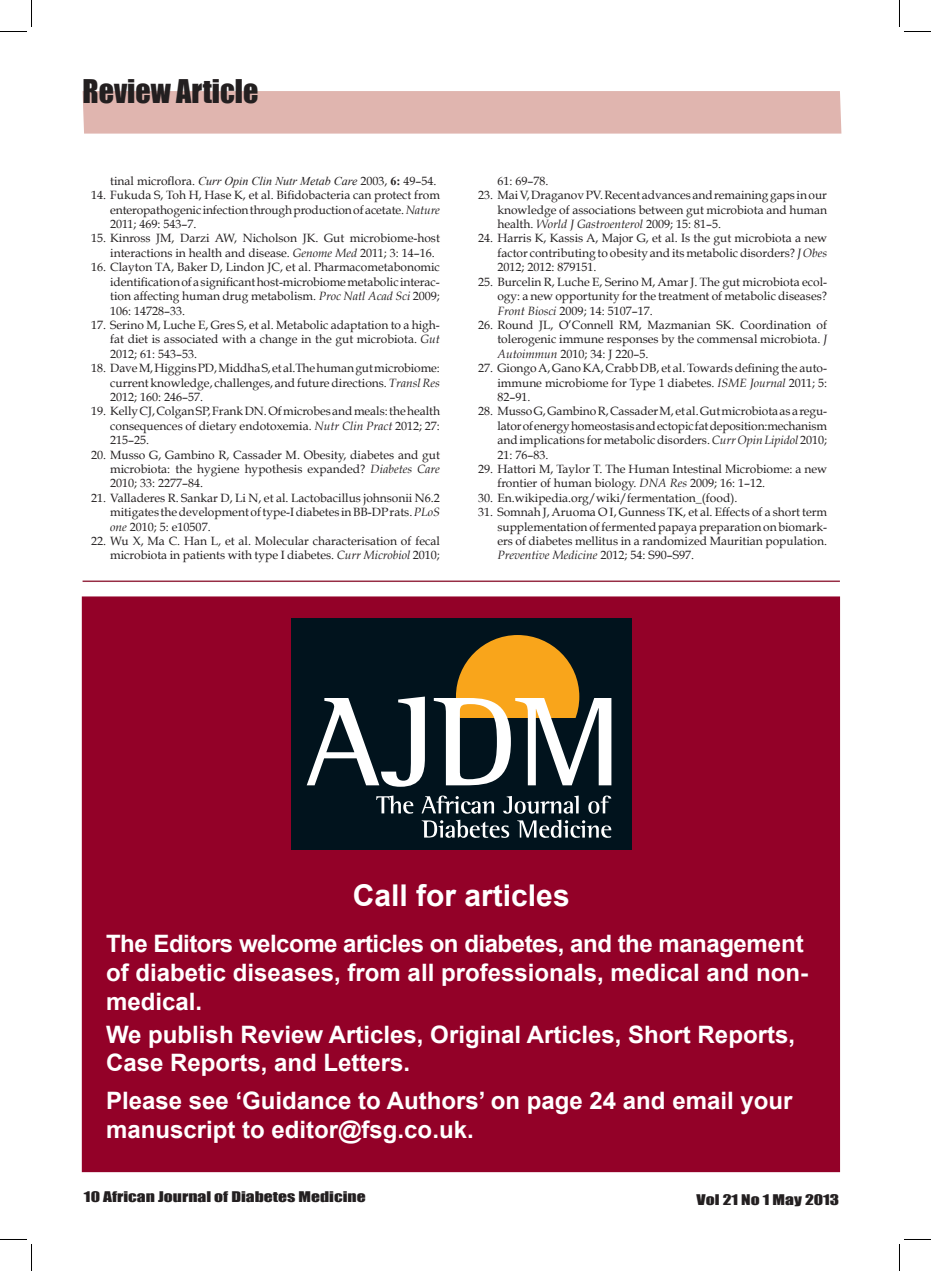
<style>
.page{position:relative;width:931px;height:1271px;background:#fff}
.page>*{position:absolute;margin:0;border:0;box-sizing:border-box;transform-origin:0 0}
.Table_Text{font:700 30px "Arial";color:#fff}
.t1{font:30px "Impact";color:#231f20}
.Table_Text-2{font:700 24px/28.8px "Arial";color:#fff}
.t2{font:13.5px "Impact";color:#231f20;scale:1.3 1}
.References{font:12px/14.4px "Book Antiqua";color:#231f20;text-align:justify}
.s1{font-family:"Times New Roman";font-style:italic}
.s2{font-family:"Times New Roman";font-weight:700}
.s3{font-style:italic}
</style>
<div class="page">
<div style="left:83px;top:91px;width:758px;height:43px;background:#e0b5af"></div>
<div style="left:82px;top:596px;width:758px;height:576px;background:#930128"></div>
<hr style="left:83px;top:580px;width:756px;height:2px;background:#972d44">
<div style="left:291px;top:618px;width:340px;height:232px;background:#01131d"></div>
<div style="left:456px;top:635px;width:123px;height:123px;background:#f9a51b;border-radius:50%"></div>
<svg style="left:376px;top:795px;width:37px;height:18px"></svg>
<svg style="left:421px;top:795px;width:73px;height:18px"></svg>
<svg style="left:503px;top:795px;width:75px;height:18px"></svg>
<svg style="left:588px;top:795px;width:23px;height:18px"></svg>
<svg style="left:421px;top:819px;width:88px;height:19px"></svg>
<svg style="left:517px;top:819px;width:94px;height:19px"></svg>
<svg style="left:307px;top:696px;width:118px;height:91px"></svg>
<svg style="left:434px;top:698px;width:177px;height:87px"></svg>
<svg style="left:0;top:0;width:32px;height:32px"></svg>
<svg style="left:0;top:1239px;width:32px;height:32px"></svg>
<svg style="left:899px;top:0;width:31px;height:32px"></svg>
<svg style="left:899px;top:1239px;width:31px;height:32px"></svg>
<h1 class="t1" style="left:83px;top:72px;width:177px">Review Article</h1>
<p class="References" style="left:110px;top:174px;width:328px">tinal microflora. <span class="s1">Curr Opin Clin Nutr Metab Care</span> 2003, <span class="s2">6:</span> 49–54.</p>
<p class="References" style="left:110px;top:188px;width:331px;text-indent:-19px">14. Fukuda S, Toh H, Hase K, et al. Bifidobacteria can protect from enteropathogenic infection through production of acetate. <span class="s3">Nature </span>2011; 469: 543–7.</p>
<p class="References" style="left:110px;top:231px;width:331px;text-indent:-19px">15. Kinross JM, Darzi AW, Nicholson JK. Gut microbiome-host interactions in health and disease. <span class="s3">Genome Med</span> 2011; 3: 14–16.</p>
<p class="References" style="left:110px;top:260px;width:331px;text-indent:-19px">16. Clayton TA, Baker D, Lindon JC, et al. Pharmacometabonomic identification of a significant host-microbiome metabolic interac&shy;tion affecting human drug metabolism. <span class="s3">Proc Natl Acad Sci</span> 2009; 106: 14728–33.</p>
<p class="References" style="left:110px;top:318px;width:331px;text-indent:-19px">17. Serino M, Luche E, Gres S, et al. Metabolic adaptation to a high&shy;fat diet is associated with a change in the gut microbiota. <span class="s3">Gut </span>2012; 61: 543–53.</p>
<p class="References" style="left:110px;top:361px;width:331px;text-indent:-19px">18. Dave M, Higgins PD, Middha S, et al.The human gut microbiome: current knowledge, challenges, and future directions. <span class="s3">Transl Res </span>2012; 160: 246–57.</p>
<p class="References" style="left:110px;top:404px;width:331px;text-indent:-19px">19. Kelly CJ, Colgan SP, Frank DN. Of microbes and meals: the health consequences of dietary endotoxemia. <span class="s3">Nutr Clin Pract</span> 2012; 27:<br>215–25.</p>
<p class="References" style="left:110px;top:447px;width:331px;text-indent:-19px">20. Musso G, Gambino R, Cassader M. Obesity, diabetes and gut microbiota: the hygiene hypothesis expanded? <span class="s3">Diabetes Care </span>2010; 33: 2277–84.</p>
<p class="References" style="left:110px;top:490px;width:331px;text-indent:-19px">21. Valladeres R. Sankar D, Li N, et al. Lactobacillus johnsonii N6.2 mitigates the development of type-I diabetes in BB-DP rats. <span class="s3">PLoS one</span> 2010; 5: e10507.</p>
<p class="References" style="left:91px;top:534px;width:350px;text-align:right">22. Wu X, Ma C. Han L, et al. Molecular characterisation of fecal microbiota in patients with type I diabetes. <span class="s3">Curr Microbiol</span> 2010;</p>
<p class="References" style="left:497px;top:174px;width:52px">61: 69–78.</p>
<p class="References" style="left:497px;top:188px;width:331px;text-indent:-19px">23. Mai V, Draganov PV. Recent advances and remaining gaps in our knowledge of associations between gut microbiota and human health. <span class="s3">World J Gastroenterol</span> 2009; 15: 81–5.</p>
<p class="References" style="left:497px;top:231px;width:331px;text-indent:-19px">24. Harris K, Kassis A, Major G, et al. Is the gut microbiota a new factor contributing to obesity and its metabolic disorders? <span class="s3">J Obes </span>2012; 2012: 879151.</p>
<p class="References" style="left:497px;top:274px;width:331px;text-indent:-19px">25. Burcelin R, Luche E, Serino M, Amar J. The gut microbiota ecol&shy;ogy: a new opportunity for the treatment of metabolic diseases?<br><span class="s3">Front Biosci</span> 2009; 14: 5107–17.</p>
<p class="References" style="left:497px;top:318px;width:331px;text-indent:-19px">26. Round JL, O’Connell RM, Mazmanian SK. Coordination of tolerogenic immune responses by the commensal microbiota. <span class="s3">J Autoimmun</span> 2010; 34: J 220–5.</p>
<p class="References" style="left:497px;top:361px;width:331px;text-indent:-19px">27. Giongo A, Gano KA, Crabb DB, et al. Towards defining the auto&shy;immune microbiome for Type 1 diabetes. <span class="s3">ISME Journal</span> 2011; 5:<br>82–91.</p>
<p class="References" style="left:497px;top:404px;width:331px;text-indent:-19px">28. Musso G, Gambino R, Cassader M, et al. Gut microbiota as a regu&shy;lator of energy homeostasis and ectopic fat deposition:mechanism and implications for metabolic disorders. <span class="s3">Curr Opin Lipidol</span> 2010; 21: 76–83.</p>
<p class="References" style="left:497px;top:462px;width:331px;text-indent:-19px">29. Hattori M, Taylor T. The Human Intestinal Microbiome: a new frontier of human biology. <span class="s3">DNA Res</span> 2009; 16: 1–12.</p>
<p class="References" style="left:478px;top:490px;width:260px">30. En.wikipedia.org/wiki/fermentation_(food).</p>
<p class="References" style="left:497px;top:505px;width:331px;text-indent:-19px">31. Somnah J, Aruoma O I, Gunness TK, et al. Effects of a short term supplementation of fermented papaya preparation on biomark&shy;ers of diabetes mellitus in a randomized Mauritian population.<br><span class="s3">Preventive Medicine</span> 2012; 54: S90–S97.</p>
<p class="Table_Text" style="left:353px;top:875px;width:218px">Call for articles</p>
<p class="Table_Text-2" style="left:106px;top:930px;width:703px">The Editors welcome articles on diabetes, and the management of diabetic diseases, from all professionals, medical and non&shy;medical.</p>
<p class="Table_Text-2" style="left:106px;top:1020px;width:690px">We publish Review Articles, Original Articles, Short Reports,<br>Case Reports, and Letters.</p>
<p class="Table_Text-2" style="left:106px;top:1086px;width:688px">Please see ‘Guidance to Authors’ on page 24 and email your manuscript to editor@fsg.co.uk.</p>
<p class="t2" style="left:84px;top:1188px;width:218px">10 African Journal of Diabetes Medicine</p>
<p class="t2" style="left:696px;top:1191px;width:111px">Vol 21 No 1 May 2013</p>
</div>
